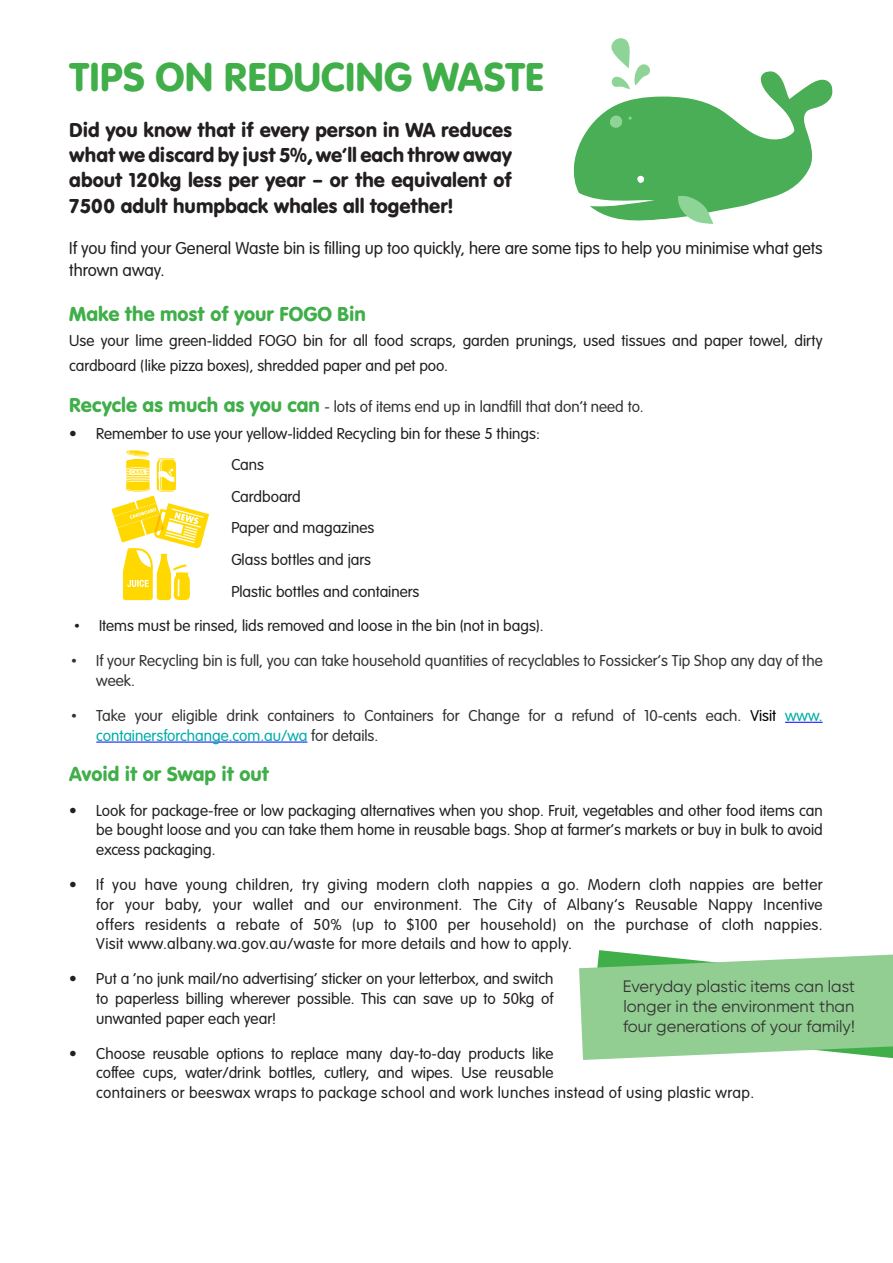
<style>
.page{position:relative;width:893px;height:1263px;background:#fff}
.page>*{position:absolute;margin:0;border:0;box-sizing:border-box;transform-origin:0 0}
.t1{font:42px "VAG Rundschrift D";color:#40ae49}
.t2{font:21px/25.2px "VAG Rundschrift D";color:#231f20;text-align:justify}
.List_Paragraph{font:21px "VAG Rundschrift D";color:#40ae49}
.Normal__Web{font:21px "VAG Rundschrift D";color:#40ae49}
.List_Paragraph-2{font:300 18px/21.6px "VAG Rundschrift D";color:#231f20}
.List_Paragraph-3{font:300 16.5px/19.8px "VAG Rundschrift D";color:#231f20;text-align:justify}
.Normal__Web-2{font:300 16.5px/19.8px "VAG Rundschrift D";color:#333}
.t3{font:16.5px/19.8px "Gilroy";color:#333;text-align:justify}
.Normal__Web-3{font:300 16.5px "VAG Rundschrift D";color:#231f20}
.t4{font:600 5.85px "Myriad Pro";color:#ffd800}
.s1{font-weight:400;font-size:21px;color:#40ae49}
.s2{font-family:"Courier New";font-weight:400}
.s3{color:#000}
.s4{color:#00ada8}
</style>
<div class="page">
<svg style="left:573px;top:38px;width:260px;height:186px"></svg>
<hr style="left:785px;top:722px;width:38px;height:1px;background:#00f">
<hr style="left:96px;top:742px;width:211px;height:1px;background:#00f">
<svg style="left:579px;top:950px;width:314px;height:110px;background:#9cd29c"></svg>
<svg style="left:111px;top:450px;width:98px;height:150px"></svg>
<p class="t1" style="left:69px;top:52px;width:476px">TIPS ON REDUCING WASTE</p>
<p class="t2" style="left:69px;top:117px;width:444px">Did you know that if every person in WA reduces what we discard by just 5%, we’ll each throw away about 120kg less per year – or the equivalent of 7500 adult humpback whales all together!</p>
<p class="List_Paragraph-2" style="left:69px;top:238px;width:755px">If you find your General Waste bin is filling up too quickly, here are some tips to help you minimise what gets thrown away.</p>
<p class="List_Paragraph" style="left:69px;top:302px;width:298px">Make the most of your FOGO Bin</p>
<p class="List_Paragraph-3" style="left:69px;top:329px;width:755px;line-height:25.2px">Use your lime green-lidded FOGO bin for all food scraps, garden prunings, used tissues and paper towel, dirty cardboard (like pizza boxes), shredded paper and pet poo.</p>
<p class="Normal__Web-2" style="left:69px;top:397px;width:576px"><span class="s1">Recycle as much as you can</span> - lots of items end up in landfill that don’t need to.</p>
<p class="List_Paragraph-3" style="left:69px;top:424px;width:472px">• Remember to use your yellow-lidded Recycling bin for these 5 things:</p>
<p class="Normal__Web-3" style="left:231px;top:456px;width:34px">Cans</p>
<p class="Normal__Web-3" style="left:231px;top:488px;width:71px">Cardboard</p>
<p class="Normal__Web-3" style="left:231px;top:519px;width:145px">Paper and magazines</p>
<p class="Normal__Web-3" style="left:231px;top:551px;width:141px">Glass bottles and jars</p>
<p class="Normal__Web-3" style="left:231px;top:582px;width:190px">Plastic bottles and containers</p>
<p class="List_Paragraph-3" style="left:72px;top:616px;width:473px"><span class="s2">•</span> Items must be rinsed, lids removed and loose in the bin (not in bags).</p>
<p class="Normal__Web-2" style="left:96px;top:651px;width:728px;text-indent:-27px"><span class="s2">•</span> If your Recycling bin is full, you can take household quantities of recyclables to Fossicker’s Tip Shop any day of the week.</p>
<p class="Normal__Web-2" style="left:96px;top:706px;width:728px;text-indent:-27px"><span class="s2">•</span> Take your eligible drink containers to Containers for Change for a refund of 10-cents each. <span class="s3">Visit</span> <span class="s4">www. containersforchange.com.au/wa</span> for details.</p>
<p class="Normal__Web" style="left:69px;top:761px;width:202px">Avoid it or Swap it out</p>
<p class="List_Paragraph-3" style="left:96px;top:800px;width:728px;text-indent:-27px">• Look for package-free or low packaging alternatives when you shop. Fruit, vegetables and other food items can be bought loose and you can take them home in reusable bags. Shop at farmer’s markets or buy in bulk to avoid excess packaging.</p>
<p class="List_Paragraph-3" style="left:96px;top:875px;width:728px;text-indent:-27px">• If you have young children, try giving modern cloth nappies a go. Modern cloth nappies are better for your baby, your wallet and our environment. The City of Albany’s Reusable Nappy Incentive offers residents a rebate of 50% (up to $100 per household) on the purchase of cloth nappies.<br>Visit www.albany.wa.gov.au/waste for more details and how to apply.</p>
<p class="List_Paragraph-3" style="left:96px;top:969px;width:459px;text-indent:-27px">• Put a ‘no junk mail/no advertising’ sticker on your letterbox, and switch to paperless billing wherever possible. This can save up to 50kg of unwanted paper each year!</p>
<p class="List_Paragraph-3" style="left:96px;top:1043px;width:659px;text-align:left;text-indent:-27px">• Choose reusable options to replace many day-to-day products like<br>coffee cups, water/drink bottles, cutlery, and wipes. Use reusable<br>containers or beeswax wraps to package school and work lunches instead of using plastic wrap.</p>
<p class="t4" style="left:131px;top:469px;width:16px">CANS</p>
<p class="t3" style="left:623px;top:976px;width:234px">Everyday plastic items can last longer in the environment than four generations of your family!</p>
</div>
